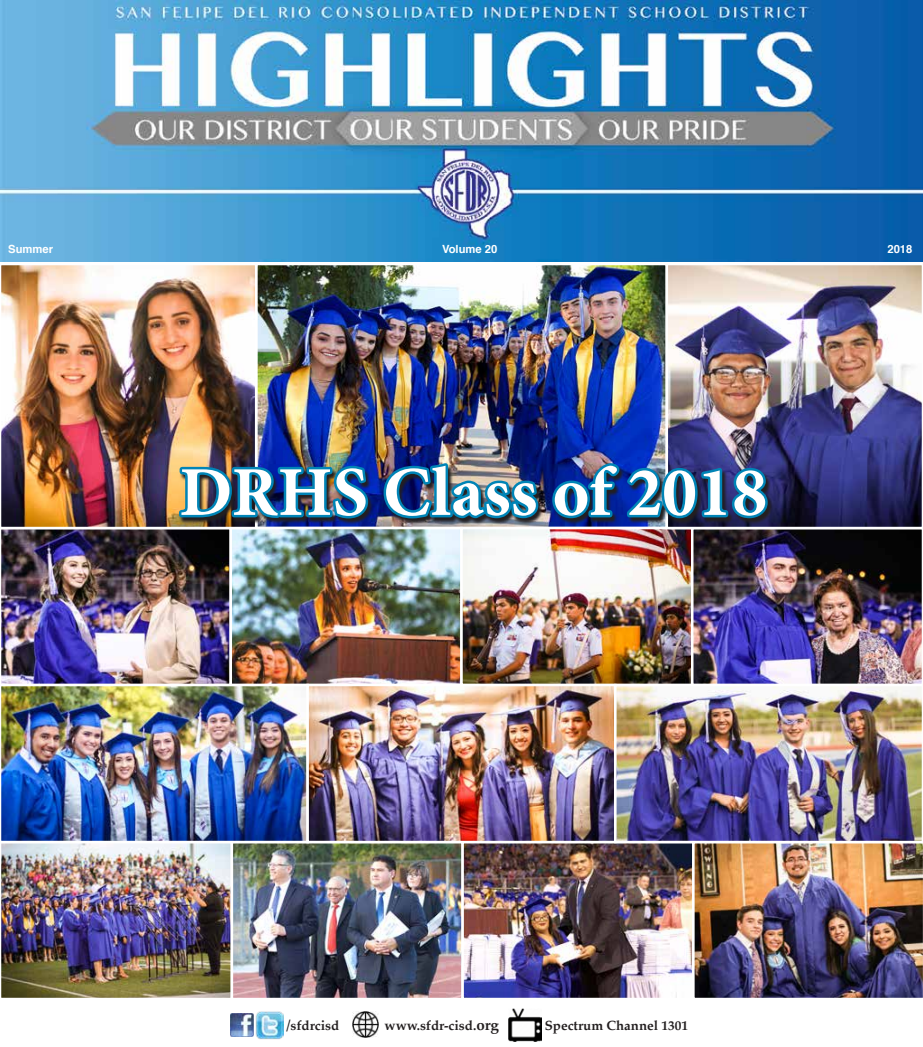
<style>
.page{position:relative;width:923px;height:1047px;background:#fff}
.page>*{position:absolute;margin:0;border:0;box-sizing:border-box;transform-origin:0 0}
.t1{font:700 70px "Minion Pro";color:#fff}
.t2{font:700 13.25px "Palatino";color:#231f20}
.t3{font:700 11.25px "Helvetica";color:#fff}
.s1{font-size:15.12px}
</style>
<div class="page">
<img style="left:0;top:0;width:922px;height:262px">
<img style="left:230px;top:1013px;width:23px;height:23px">
<img style="left:255px;top:1011px;width:28px;height:27px">
<img style="left:352px;top:1011px;width:26px;height:26px">
<img style="left:508px;top:1008px;width:33px;height:33px">
<hr style="left:922px;top:351px;width:1px;height:31px;background:#231f20">
<img style="left:234px;top:266px;width:457px;height:731px">
<div style="left:460px;top:526px;width:233px;height:160px;border:2px solid #fff"></div>
<img style="left:691px;top:529px;width:231px;height:154px">
<img style="left:1px;top:843px;width:230px;height:155px">
<div style="left:231px;top:840px;width:233px;height:160px;border:2px solid #fff"></div>
<div style="left:461px;top:840px;width:233px;height:160px;border:2px solid #fff"></div>
<img style="left:692px;top:843px;width:230px;height:157px">
<img style="left:1px;top:686px;width:305px;height:157px">
<div style="left:306px;top:683px;width:310px;height:160px;border:2px solid #fff"></div>
<img style="left:614px;top:683px;width:308px;height:160px">
<img style="left:1px;top:265px;width:256px;height:198px">
<img style="left:665px;top:265px;width:257px;height:264px">
<img style="left:370px;top:464px;width:403px;height:61px">
<img style="left:1px;top:463px;width:369px;height:223px">
<img style="left:381px;top:459px;width:160px;height:62px">
<img style="left:549px;top:460px;width:221px;height:60px">
<p class="t3" style="left:8px;top:241px;width:47px">Summer</p>
<p class="t3" style="left:442px;top:241px;width:57px">Volume 20</p>
<p class="t3" style="left:887px;top:241px;width:27px">2018</p>
<h1 class="t1" style="left:179px;top:443px;width:589px">DRHS Class of 2018</h1>
<p class="t2" style="left:286px;top:1013px;width:54px">/sfdrcisd</p>
<p class="t2" style="left:384px;top:1014px;width:116px">www.sfdr-cisd.<span class="s1">org</span></p>
<p class="t2" style="left:544px;top:1013px;width:145px">Spectrum Channel 1301</p>
</div>
